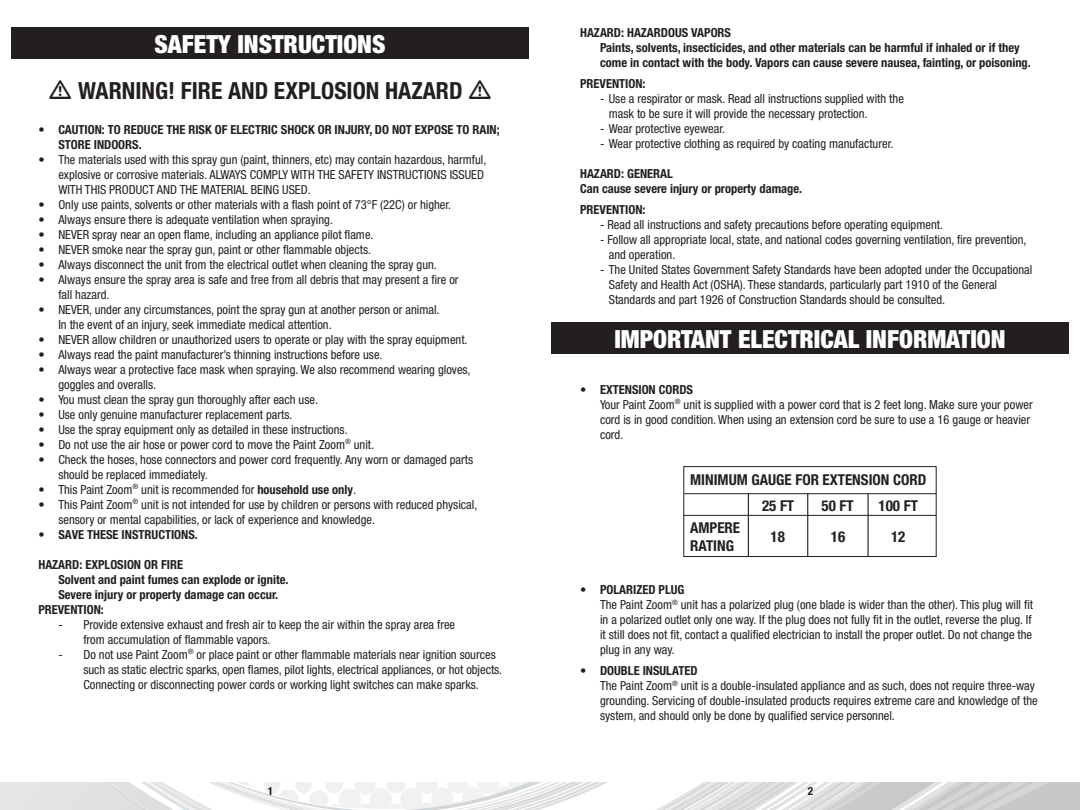
<style>
.page{position:relative;width:1080px;height:810px;background:#fff}
.page>*{position:absolute;margin:0;border:0;box-sizing:border-box;transform-origin:0 0}
.t1{font:900 condensed 25px "Helvetica Neue";color:#fff}
.t2{font:700 condensed 23.62px "Helvetica Neue";color:#231f20}
.t3{font:700 condensed 15px/18px "Helvetica Neue";color:#231f20}
.t4{font:condensed 12.5px/15px "Helvetica Neue";color:#231f20}
.t5{font:700 condensed 12.5px/15px "Helvetica Neue";color:#231f20}
.t6{font:700 condensed 11.25px "Helvetica Neue";color:#231f20}
.s1{font-weight:400}
.s2{font-weight:700}
</style>
<div class="page">
<svg style="left:0;top:783px;width:1080px;height:27px"></svg>
<div style="left:11px;top:28px;width:518px;height:31px;background:#231f20"></div>
<div style="left:551px;top:322px;width:518px;height:32px;background:#231f20"></div>
<div style="left:683px;top:466px;width:254px;height:91px;border:1px solid #231f20"></div>
<hr style="left:684px;top:515px;width:252px;height:1px;background:#231f20">
<hr style="left:684px;top:493px;width:252px;height:1px;background:#231f20">
<hr style="left:748px;top:493px;width:1px;height:63px;background:#231f20">
<hr style="left:807px;top:493px;width:1px;height:63px;background:#231f20">
<hr style="left:868px;top:493px;width:1px;height:63px;background:#231f20">
<h1 class="t1" style="left:154px;top:29px;width:233px">SAFETY INSTRUCTIONS</h1>
<h2 class="t2" style="left:78px;top:76px;width:386px">WARNING! FIRE AND EXPLOSION HAZARD</h2>
<p class="t5" style="left:58px;top:121px;width:443px;text-indent:-20px"><span class="s1">•</span> CAUTION: TO REDUCE THE RISK OF ELECTRIC SHOCK OR INJURY, DO NOT EXPOSE TO RAIN;<br>STORE INDOORS.</p>
<p class="t4" style="left:58px;top:152px;width:430px;text-indent:-20px">• The materials used with this spray gun (paint, thinners, etc) may contain hazardous, harmful, explosive or corrosive materials. ALWAYS COMPLY WITH THE SAFETY INSTRUCTIONS ISSUED<br>WITH THIS PRODUCT AND THE MATERIAL BEING USED.</p>
<p class="t4" style="left:38px;top:197px;width:414px">• Only use paints, solvents or other materials with a flash point of 73°F (22C) or higher.</p>
<p class="t4" style="left:38px;top:212px;width:296px">• Always ensure there is adequate ventilation when spraying.</p>
<p class="t4" style="left:38px;top:227px;width:337px">• NEVER spray near an open flame, including an appliance pilot flame.</p>
<p class="t4" style="left:38px;top:242px;width:334px">• NEVER smoke near the spray gun, paint or other flammable objects.</p>
<p class="t4" style="left:38px;top:257px;width:400px">• Always disconnect the unit from the electrical outlet when cleaning the spray gun.</p>
<p class="t4" style="left:58px;top:272px;width:402px;text-indent:-20px">• Always ensure the spray area is safe and free from all debris that may present a fire or fall hazard.</p>
<p class="t4" style="left:58px;top:302px;width:383px;text-indent:-20px">• NEVER, under any circumstances, point the spray gun at another person or animal.<br>In the event of an injury, seek immediate medical attention.</p>
<p class="t4" style="left:38px;top:332px;width:431px">• NEVER allow children or unauthorized users to operate or play with the spray equipment.</p>
<p class="t4" style="left:38px;top:347px;width:346px">• Always read the paint manufacturer’s thinning instructions before use.</p>
<p class="t4" style="left:58px;top:362px;width:414px;text-indent:-20px">• Always wear a protective face mask when spraying. We also recommend wearing gloves, goggles and overalls.</p>
<p class="t4" style="left:38px;top:392px;width:281px">• You must clean the spray gun thoroughly after each use.</p>
<p class="t4" style="left:38px;top:407px;width:256px">• Use only genuine manufacturer replacement parts.</p>
<p class="t4" style="left:38px;top:422px;width:311px">• Use the spray equipment only as detailed in these instructions.</p>
<p class="t4" style="left:38px;top:437px;width:337px">• Do not use the air hose or power cord to move the Paint Zoom<sup>®</sup> unit.</p>
<p class="t4" style="left:58px;top:452px;width:416px;text-indent:-20px">• Check the hoses, hose connectors and power cord frequently. Any worn or damaged parts should be replaced immediately.</p>
<p class="t4" style="left:38px;top:482px;width:319px">• This Paint Zoom<sup>®</sup> unit is recommended for <span class="s2">household use only</span>.</p>
<p class="t4" style="left:58px;top:497px;width:420px;text-indent:-20px">• This Paint Zoom<sup>®</sup> unit is not intended for use by children or persons with reduced physical, sensory or mental capabilities, or lack of experience and knowledge.</p>
<p class="t5" style="left:38px;top:526px;width:161px"><span class="s1">•</span> SAVE THESE INSTRUCTIONS.</p>
<p class="t5" style="left:38px;top:556px;width:146px">HAZARD: EXPLOSION OR FIRE</p>
<p class="t5" style="left:58px;top:571px;width:232px">Solvent and paint fumes can explode or ignite.</p>
<p class="t5" style="left:58px;top:586px;width:221px">Severe injury or property damage can occur.</p>
<p class="t5" style="left:38px;top:601px;width:67px">PREVENTION:</p>
<p class="t4" style="left:83px;top:617px;width:373px;text-indent:-25px">- Provide extensive exhaust and fresh air to keep the air within the spray area free from accumulation of flammable vapors.</p>
<p class="t4" style="left:83px;top:647px;width:420px;text-indent:-25px">- Do not use Paint Zoom<sup>®</sup> or place paint or other flammable materials near ignition sources such as static electric sparks, open flames, pilot lights, electrical appliances, or hot objects.<br>Connecting or disconnecting power cords or working light switches can make sparks.</p>
<p class="t5" style="left:600px;top:25px;width:432px;text-indent:-20px">HAZARD: HAZARDOUS VAPORS<br>Paints, solvents, insecticides, and other materials can be harmful if inhaled or if they come in contact with the body. Vapors can cause severe nausea, fainting, or poisoning.</p>
<p class="t5" style="left:580px;top:76px;width:67px">PREVENTION:</p>
<p class="t4" style="left:609px;top:91px;width:297px;text-indent:-9px">- Use a respirator or mask. Read all instructions supplied with the mask to be sure it will provide the necessary protection.</p>
<p class="t4" style="left:600px;top:121px;width:127px">- Wear protective eyewear.</p>
<p class="t4" style="left:600px;top:136px;width:295px">- Wear protective clothing as required by coating manufacturer.</p>
<p class="t5" style="left:580px;top:166px;width:224px">HAZARD: GENERAL<br>Can cause severe injury or property damage.</p>
<p class="t5" style="left:580px;top:201px;width:67px">PREVENTION:</p>
<p class="t4" style="left:600px;top:217px;width:344px">- Read all instructions and safety precautions before operating equipment.</p>
<p class="t4" style="left:609px;top:232px;width:419px;text-indent:-9px">- Follow all appropriate local, state, and national codes governing ventilation, fire prevention, and operation.</p>
<p class="t4" style="left:609px;top:262px;width:425px;text-indent:-9px">- The United States Government Safety Standards have been adopted under the Occupational<br>Safety and Health Act (OSHA). These standards, particularly part 1910 of the General<br>Standards and part 1926 of Construction Standards should be consulted.</p>
<h1 class="t1" style="left:614px;top:324px;width:393px">IMPORTANT ELECTRICAL INFORMATION</h1>
<p class="t4" style="left:600px;top:382px;width:434px;text-indent:-20px">• <span class="s2">EXTENSION CORDS<br></span>Your Paint Zoom<sup>®</sup> unit is supplied with a power cord that is 2 feet long. Make sure your power cord is in good condition. When using an extension cord be sure to use a 16 gauge or heavier cord.</p>
<p class="t3" style="left:690px;top:471px;width:238px">MINIMUM GAUGE FOR EXTENSION CORD</p>
<p class="t3" style="left:690px;top:518px;width:51px">AMPERE<br>RATING</p>
<p class="t3" style="left:762px;top:496px;width:34px">25 FT</p>
<p class="t3" style="left:822px;top:496px;width:34px">50 FT</p>
<p class="t3" style="left:879px;top:496px;width:41px">100 FT</p>
<p class="t3" style="left:771px;top:528px;width:16px">18</p>
<p class="t3" style="left:831px;top:528px;width:16px">16</p>
<p class="t3" style="left:891px;top:528px;width:16px">12</p>
<p class="t4" style="left:600px;top:582px;width:435px;text-indent:-20px">• <span class="s2">POLARIZED PLUG<br></span>The Paint Zoom<sup>®</sup> unit has a polarized plug (one blade is wider than the other). This plug will fit in a polarized outlet only one way. If the plug does not fully fit in the outlet, reverse the plug. If it still does not fit, contact a qualified electrician to install the proper outlet. Do not change the plug in any way.</p>
<p class="t4" style="left:600px;top:663px;width:439px;text-indent:-20px">• <span class="s2">DOUBLE INSULATED<br></span>The Paint Zoom<sup>®</sup> unit is a double-insulated appliance and as such, does not require three-way grounding. Servicing of double-insulated products requires extreme care and knowledge of the system, and should only be done by qualified service personnel.</p>
<p class="t6" style="left:268px;top:784px;width:7px">1</p>
<p class="t6" style="left:808px;top:784px;width:7px">2</p>
</div>
